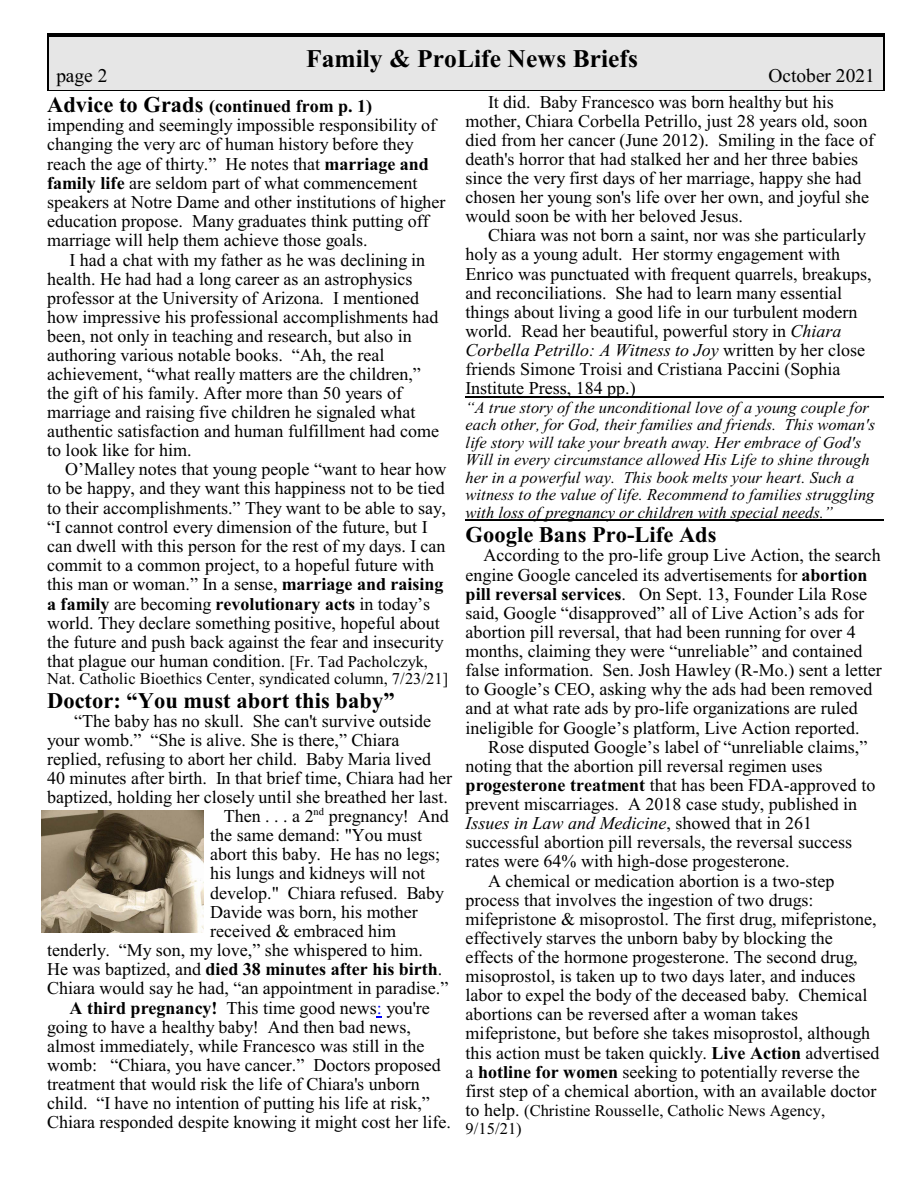
<style>
.page{position:relative;width:918px;height:1188px;background:#fff}
.page>*{position:absolute;margin:0;border:0;box-sizing:border-box;transform-origin:0 0}
.t1{font:700 25.5px "Times New Roman";color:#000}
.t2{font:700 22.5px "Times New Roman";color:#000}
.t3{font:19.5px "Times New Roman";color:#000}
.t4{font:18px/19.2px "Times New Roman";color:#000}
.t5{font:700 18px "Times New Roman";color:#000}
.t6{font:italic 18px "Times New Roman";color:#000}
.t7{font:italic 16.5px/17.4px "Times New Roman";color:#000}
.t8{font:16.5px/17.7px "Times New Roman";color:#000}
.s1{font-weight:700;font-size:22.5px}
.s2{font-weight:700}
.s3{font-size:16.5px}
.s4{font-weight:400}
.s5{color:#00f}
.s6{font-style:italic}
.s7{font-style:normal}
.s8{font-size:18px}
</style>
<div class="page">
<hr style="left:47px;top:34px;width:2px;height:57px;background:#000">
<hr style="left:883px;top:34px;width:1px;height:57px;background:#000">
<hr style="left:47px;top:34px;width:837px;height:1px;background:#000">
<hr style="left:47px;top:90px;width:837px;height:1px;background:#000">
<div style="left:49px;top:35px;width:834px;height:54px;background:#e6e6e6"></div>
<hr style="left:49px;top:35px;width:834px;height:2px;background:#000">
<img style="left:42px;top:810px;width:162px;height:122px">
<hr style="left:466px;top:396px;width:418px;height:1px;background:#000">
<hr style="left:466px;top:519px;width:418px;height:2px;background:#000">
<h1 class="t1" style="left:306px;top:50px;width:333px">Family &amp; ProLife News Briefs</h1>
<p class="t3" style="left:56px;top:68px;width:53px">page 2</p>
<p class="t3" style="left:768px;top:68px;width:108px">October 2021</p>
<p class="t4" style="left:47px;top:98px;width:400px"><span class="s1">Advice to Grads</span> <span class="s2">(continued from p. 1) </span>impending and seemingly impossible responsibility of changing the very arc of human history before they reach the age of thirty.” He notes that <span class="s2">marriage and family life</span> are seldom part of what commencement speakers at Notre Dame and other institutions of higher education propose. Many graduates think putting off marriage will help them achieve those goals.</p>
<p class="t4" style="left:47px;top:252px;width:393px;text-indent:23px">I had a chat with my father as he was declining in health. He had had a long career as an astrophysics professor at the University of Arizona. I mentioned how impressive his professional accomplishments had been, not only in teaching and research, but also in authoring various notable books. “Ah, the real achievement, “what really matters are the children,” the gift of his family. After more than 50 years of marriage and raising five children he signaled what authentic satisfaction and human fulfillment had come to look like for him.</p>
<p class="t4" style="left:47px;top:461px;width:401px;text-indent:18px">O’Malley notes that young people “want to hear how to be happy, and they want this happiness not to be tied to their accomplishments.” They want to be able to say, “I cannot control every dimension of the future, but I can dwell with this person for the rest of my days. I can commit to a common project, to a hopeful future with this man or woman.” In a sense, <span class="s2">marriage and raising a family</span> are becoming <span class="s2">revolutionary acts</span> in today’s world. They declare something positive, hopeful about the future and push back against the fear and insecurity that plague our human condition. <span class="s3">[Fr. Tad Pacholczyk,</span></p>
<p class="t8" style="left:47px;top:672px;width:403px">Nat. Catholic Bioethics Center, syndicated column, 7/23/21]</p>
<p class="t2" style="left:47px;top:693px;width:349px">Doctor: “You must abort this baby”</p>
<p class="t4" style="left:74px;top:713px;width:359px">“The baby has no skull. She can't survive outside</p>
<p class="t4" style="left:47px;top:732px;width:354px">your womb.” “She is alive. She is there,” Chiara</p>
<p class="t4" style="left:47px;top:751px;width:386px">replied, refusing to abort her child. Baby Maria lived</p>
<p class="t4" style="left:47px;top:770px;width:406px">40 minutes after birth. In that brief time, Chiara had her</p>
<p class="t4" style="left:47px;top:789px;width:402px">baptized, holding her closely until she breathed her last.</p>
<p class="t4" style="left:224px;top:808px;width:227px">Then . . . a 2<sup>nd</sup> pregnancy! And</p>
<p class="t4" style="left:210px;top:827px;width:213px">the same demand: "You must</p>
<p class="t4" style="left:210px;top:847px;width:231px">abort this baby. He has no legs;</p>
<p class="t4" style="left:210px;top:866px;width:216px">his lungs and kidneys will not</p>
<p class="t4" style="left:210px;top:885px;width:236px">develop." Chiara refused. Baby</p>
<p class="t4" style="left:210px;top:904px;width:209px">Davide was born, his mother</p>
<p class="t4" style="left:210px;top:923px;width:187px">received &amp; embraced him</p>
<p class="t4" style="left:47px;top:942px;width:377px">tenderly. “My son, my love,” she whispered to him.</p>
<p class="t5" style="left:47px;top:963px;width:397px"><span class="s4">He was baptized, and</span> died 38 minutes after his birth<span class="s4">.</span></p>
<p class="t4" style="left:47px;top:980px;width:403px">Chiara would say he had, “an appointment in paradise.”</p>
<p class="t4" style="left:70px;top:1000px;width:362px"><span class="s2">A third pregnancy!</span> This time good news<span class="s5">:</span> you're</p>
<p class="t4" style="left:47px;top:1019px;width:365px">going to have a healthy baby! And then bad news,</p>
<p class="t4" style="left:47px;top:1038px;width:379px">almost immediately, while Francesco was still in the</p>
<p class="t4" style="left:47px;top:1057px;width:395px">womb: “Chiara, you have cancer.” Doctors proposed</p>
<p class="t4" style="left:47px;top:1076px;width:374px">treatment that would risk the life of Chiara's unborn</p>
<p class="t4" style="left:47px;top:1095px;width:384px">child. “I have no intention of putting his life at risk,”</p>
<p class="t4" style="left:47px;top:1114px;width:405px">Chiara responded despite knowing it might cost her life.</p>
<p class="t4" style="left:466px;top:94px;width:410px;text-indent:22px">It did. Baby Francesco was born healthy but his mother, Chiara Corbella Petrillo, just 28 years old, soon died from her cancer (June 2012). Smiling in the face of death's horror that had stalked her and her three babies since the very first days of her marriage, happy she had chosen her young son's life over her own, and joyful she would soon be with her beloved Jesus.</p>
<p class="t4" style="left:466px;top:228px;width:407px;text-indent:22px">Chiara was not born a saint, nor was she particularly holy as a young adult. Her stormy engagement with Enrico was punctuated with frequent quarrels, breakups, and reconciliations. She had to learn many essential things about living a good life in our turbulent modern world. Read her beautiful, powerful story in <span class="s6">Chiara Corbella Petrillo: A Witness to Joy</span> written by her close friends Simone Troisi and Cristiana Paccini (Sophia Institute Press, 184 pp.)</p>
<p class="t7" style="left:466px;top:400px;width:411px">“A true story of the unconditional love of a young couple for each other, for God, their families and friends. This woman's life story will take your breath away. Her embrace of God's Will in every circumstance allowed His Life to shine through her in a powerful way. This book melts your heart. Such a witness to the value of life. Recommend to families struggling with loss of pregnancy or children with special needs.”</p>
<p class="t2" style="left:466px;top:527px;width:252px">Google Bans Pro-Life Ads</p>
<p class="t4" style="left:466px;top:547px;width:418px;text-indent:18px">According to the pro-life group Live Action, the search engine Google canceled its advertisements for <span class="s2">abortion pill reversal services</span>. On Sept. 13, Founder Lila Rose said, Google “disapproved” all of Live Action’s ads for abortion pill reversal, that had been running for over 4 months, claiming they were “unreliable” and contained false information. Sen. Josh Hawley (R-Mo.) sent a letter to Google’s CEO, asking why the ads had been removed and at what rate ads by pro-life organizations are ruled ineligible for Google’s platform, Live Action reported.</p>
<p class="t4" style="left:488px;top:739px;width:381px">Rose disputed Google’s label of “unreliable claims,”</p>
<p class="t4" style="left:466px;top:758px;width:358px">noting that the abortion pill reversal regimen uses</p>
<p class="t4" style="left:466px;top:777px;width:411px"><span class="s2">progesterone treatment</span> that has been FDA-approved to</p>
<p class="t4" style="left:466px;top:796px;width:393px">prevent miscarriages. A 2018 case study, published in</p>
<p class="t6" style="left:466px;top:817px;width:348px">Issues in Law and Medicine<span class="s7">, showed that in 261</span></p>
<p class="t4" style="left:466px;top:834px;width:388px">successful abortion pill reversals, the reversal success</p>
<p class="t4" style="left:466px;top:854px;width:326px">rates were 64% with high-dose progesterone.</p>
<p class="t4" style="left:488px;top:873px;width:348px">A chemical or medication abortion is a two-step</p>
<p class="t4" style="left:466px;top:892px;width:349px">process that involves the ingestion of two drugs:</p>
<p class="t4" style="left:466px;top:911px;width:413px">mifepristone &amp; misoprostol. The first drug, mifepristone,</p>
<p class="t4" style="left:466px;top:930px;width:369px">effectively starves the unborn baby by blocking the</p>
<p class="t4" style="left:466px;top:949px;width:394px">effects of the hormone progesterone. The second drug,</p>
<p class="t4" style="left:466px;top:968px;width:391px">misoprostol, is taken up to two days later, and induces</p>
<p class="t4" style="left:466px;top:987px;width:403px">labor to expel the body of the deceased baby. Chemical</p>
<p class="t4" style="left:466px;top:1006px;width:334px">abortions can be reversed after a woman takes</p>
<p class="t4" style="left:466px;top:1025px;width:406px">mifepristone, but before she takes misoprostol, although</p>
<p class="t4" style="left:466px;top:1045px;width:415px">this action must be taken quickly. <span class="s2">Live Action</span> advertised</p>
<p class="t4" style="left:466px;top:1064px;width:396px">a <span class="s2">hotline for women</span> seeking to potentially reverse the</p>
<p class="t4" style="left:466px;top:1083px;width:412px">first step of a chemical abortion, with an available doctor</p>
<p class="t8" style="left:466px;top:1103px;width:361px"><span class="s8">to help.</span> (Christine Rousselle, Catholic News Agency,<br>9/15/21)</p>
</div>
